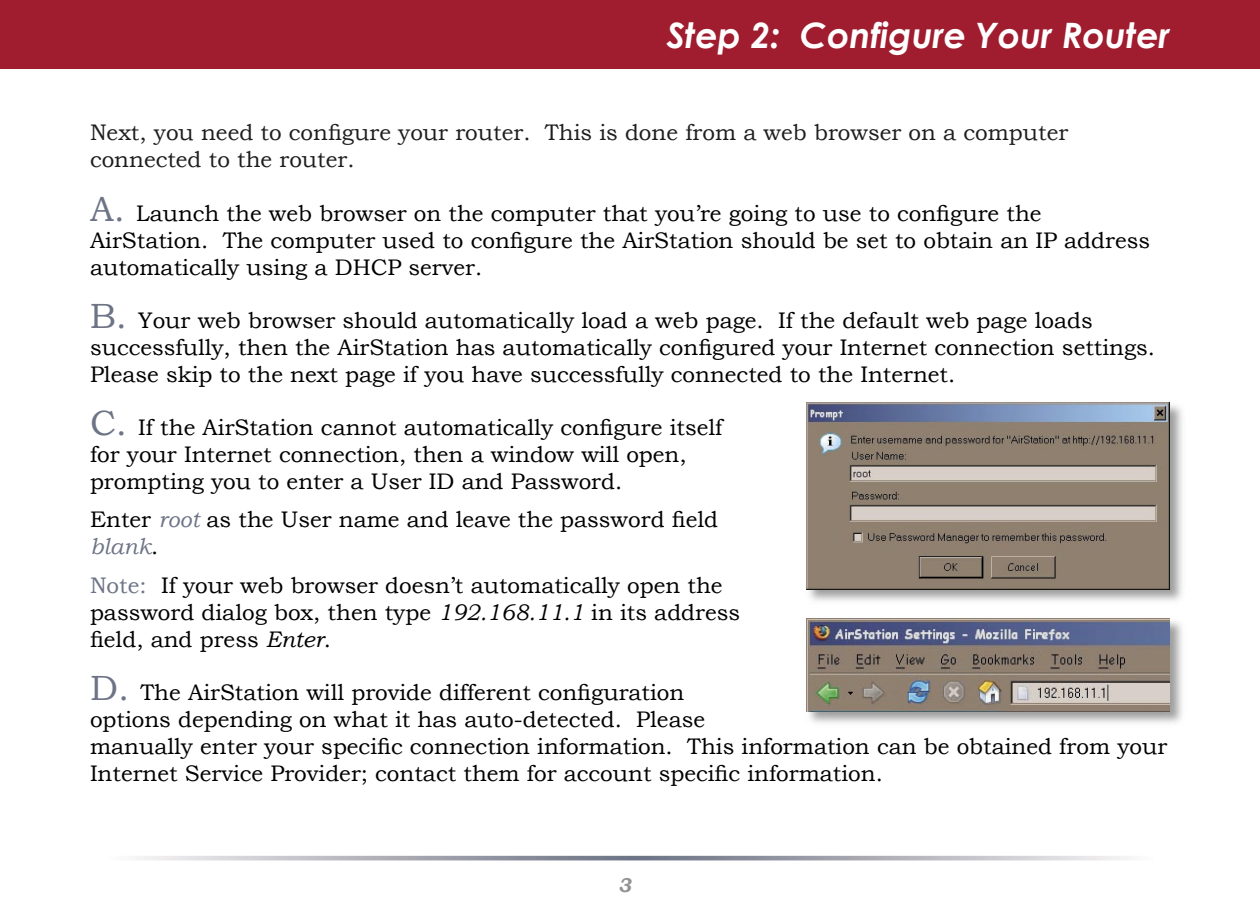
<style>
.page{position:relative;width:1260px;height:900px;background:#fff}
.page>*{position:absolute;margin:0;border:0;box-sizing:border-box;transform-origin:0 0}
.t1{font:italic 700 35px "Century Gothic";color:#fff}
.t2{font:22.5px/27px "Bookman Old Style";color:#000}
.t3{font:22.5px/27.5px "Bookman Old Style";color:#1f1d1d}
.t4{font:italic 700 20px "Bookman Old Style";color:#939393}
.s1{font-size:35px;color:#6c7486}
.s2{font-style:italic;color:#6c7486}
.s3{color:#6c7486}
.s4{font-style:italic}
</style>
<div class="page">
<div style="left:102px;top:856px;width:1051px;height:4px;border:2px solid #fff"></div>
<div style="left:0;top:0;width:1260px;height:68px;background:#a01d2f"></div>
<img style="left:806px;top:402px;width:376px;height:199px">
<img style="left:807px;top:403px;width:363px;height:186px">
<img style="left:806px;top:618px;width:376px;height:105px">
<img style="left:807px;top:619px;width:363px;height:93px">
<h1 class="t1" style="left:667px;top:12px;width:505px">Step 2: Configure Your Router</h1>
<p class="t3" style="left:90px;top:119px;width:980px">Next, you need to configure your router. This is done from a web browser on a computer connected to the router.</p>
<p class="t2" style="left:90px;top:200px;width:1062px"><span class="s1">A.</span> Launch the web browser on the computer that you’re going to use to configure the<br>AirStation. The computer used to configure the AirStation should be set to obtain an IP address automatically using a DHCP server.</p>
<p class="t2" style="left:90px;top:307px;width:1067px"><span class="s1">B.</span> Your web browser should automatically load a web page. If the default web page loads successfully, then the AirStation has automatically configured your Internet connection settings.<br>Please skip to the next page if you have successfully connected to the Internet.</p>
<p class="t2" style="left:90px;top:414px;width:634px"><span class="s1">C.</span> If the AirStation cannot automatically configure itself for your Internet connection, then a window will open, prompting you to enter a User ID and Password.</p>
<p class="t2" style="left:90px;top:506px;width:630px">Enter <span class="s2">root</span> as the User name and leave the password field <span class="s2">blank</span>.</p>
<p class="t2" style="left:90px;top:572px;width:652px"><span class="s3">Note:</span> If your web browser doesn’t automatically open the password dialog box, then type <span class="s4">192.168.11.1</span> in its address field, and press <span class="s4">Enter</span>.</p>
<p class="t2" style="left:90px;top:679px;width:1079px"><span class="s1">D.</span> The AirStation will provide different configuration<br>options depending on what it has auto-detected. Please<br>manually enter your specific connection information. This information can be obtained from your Internet Service Provider; contact them for account specific information.</p>
<p class="t4" style="left:618px;top:870px;width:15px">3</p>
</div>
